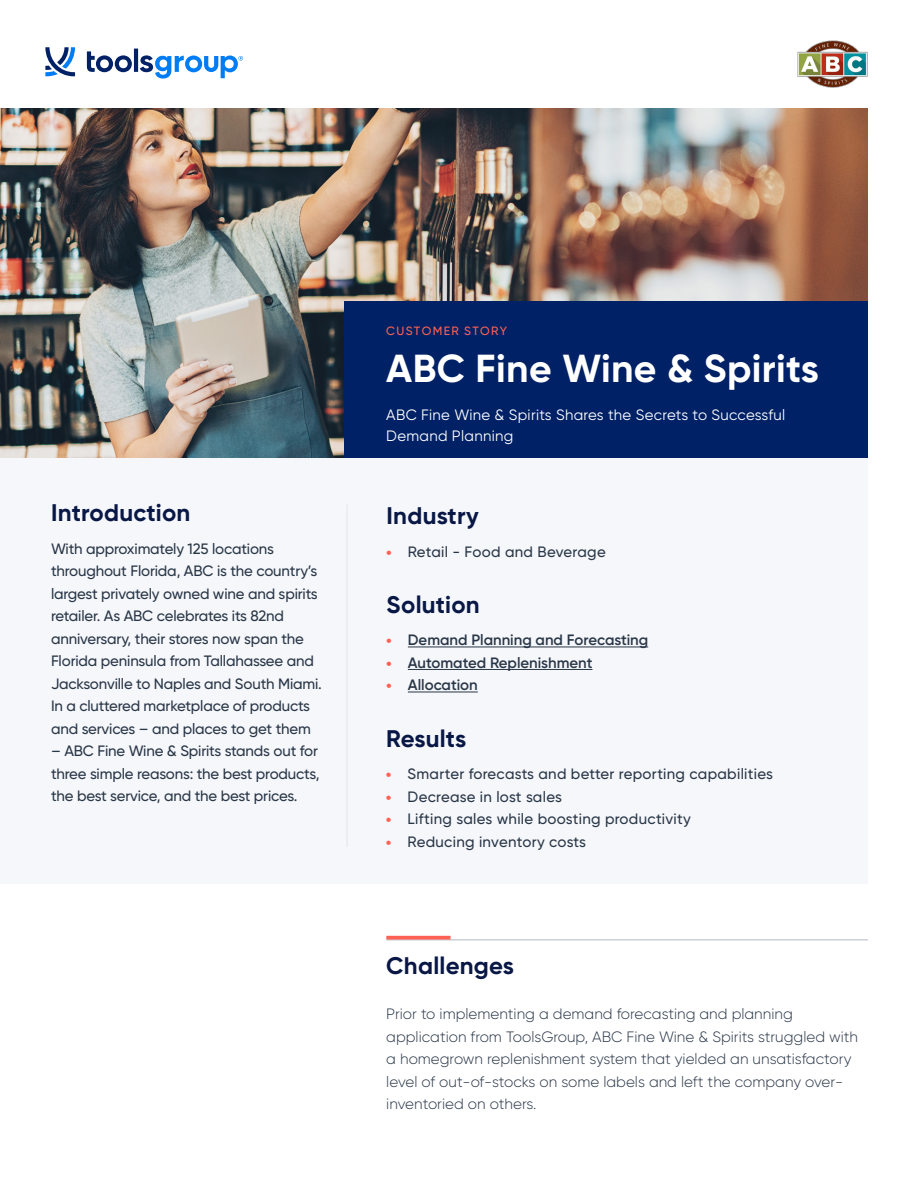
<style>
.page{position:relative;width:919px;height:1187px;background:#fff}
.page>*{position:absolute;margin:0;border:0;box-sizing:border-box;transform-origin:0 0}
.t1{font:700 39px "Gilroy";letter-spacing:.01em;color:#fff}
.t2{font:700 24px "Gilroy";letter-spacing:.01em;color:#081745}
.t3{font:500 15px/22.5px "Gilroy";letter-spacing:-.01em;color:#293647}
.t4{font:300 15px/22.5px "Gilroy";color:#293647}
.t5{font:500 15px "Gilroy";letter-spacing:.02em;color:#293647}
.t6{font:600 15px "Gilroy";color:#293647}
.t7{font:15px/21px "Gilroy";letter-spacing:.02em;color:#fff}
.t8{font:500 12px "Gilroy";letter-spacing:.11em;color:#ff6154}
.s1{font-weight:800;font-size:12px;color:#ff6154}
</style>
<div class="page">
<img style="left:0;top:108px;width:867px;height:350px">
<div style="left:344px;top:301px;width:523px;height:157px;background:#002166"></div>
<div style="left:0;top:458px;width:867px;height:426px;background:#f5f7fa"></div>
<hr style="left:408px;top:646px;width:240px;height:1px;background:#293647">
<hr style="left:408px;top:669px;width:184px;height:1px;background:#293647">
<hr style="left:408px;top:691px;width:70px;height:1px;background:#293647">
<hr style="left:346px;top:504px;width:1px;height:342px;background:#dee6ed">
<svg style="left:87px;top:51px;width:45px;height:21px"></svg>
<hr style="left:134px;top:49px;width:4px;height:23px;background:#002166">
<svg style="left:45px;top:47px;width:30px;height:29px"></svg>
<svg style="left:140px;top:55px;width:103px;height:23px"></svg>
<hr style="left:386px;top:939px;width:481px;height:1px;background:#b0bac4">
<svg style="left:386px;top:935px;width:64px;height:4px"></svg>
<img style="left:797px;top:40px;width:71px;height:48px">
<p class="t8" style="left:386px;top:324px;width:122px">CUSTOMER STORY</p>
<h1 class="t1" style="left:386px;top:343px;width:434px">ABC Fine Wine &amp; Spirits</h1>
<p class="t7" style="left:386px;top:403px;width:400px">ABC Fine Wine &amp; Spirits Shares the Secrets to Successful<br>Demand Planning</p>
<h2 class="t2" style="left:51px;top:497px;width:141px">Introduction</h2>
<h2 class="t2" style="left:386px;top:500px;width:94px">Industry</h2>
<p class="t3" style="left:51px;top:537px;width:272px">With approximately 125 locations throughout Florida, ABC is the country’s largest privately owned wine and spirits retailer. As ABC celebrates its 82nd anniversary, their stores now span the Florida peninsula from Tallahassee and Jacksonville to Naples and South Miami.<br>In a cluttered marketplace of products and services – and places to get them</p>
<p class="t3" style="left:51px;top:739px;width:270px;text-align:justify">– ABC Fine Wine &amp; Spirits stands out for three simple reasons: the best products, the best service, and the best prices.</p>
<p class="t5" style="left:386px;top:542px;width:221px"><span class="s1">•</span> Retail - Food and Beverage</p>
<h2 class="t2" style="left:386px;top:589px;width:95px">Solution</h2>
<p class="t6" style="left:386px;top:631px;width:263px"><span class="s1">•</span> Demand Planning and Forecasting</p>
<p class="t6" style="left:386px;top:653px;width:207px"><span class="s1">•</span> Automated Replenishment</p>
<p class="t6" style="left:386px;top:676px;width:93px"><span class="s1">•</span> Allocation</p>
<h2 class="t2" style="left:386px;top:723px;width:81px">Results</h2>
<p class="t5" style="left:386px;top:764px;width:388px"><span class="s1">•</span> Smarter forecasts and better reporting capabilities</p>
<p class="t5" style="left:386px;top:787px;width:177px"><span class="s1">•</span> Decrease in lost sales</p>
<p class="t5" style="left:386px;top:809px;width:306px"><span class="s1">•</span> Lifting sales while boosting productivity</p>
<p class="t5" style="left:386px;top:832px;width:201px"><span class="s1">•</span> Reducing inventory costs</p>
<h2 class="t2" style="left:386px;top:950px;width:129px">Challenges</h2>
<p class="t4" style="left:386px;top:1002px;width:473px">Prior to implementing a demand forecasting and planning application from ToolsGroup, ABC Fine Wine &amp; Spirits struggled with a homegrown replenishment system that yielded an unsatisfactory level of out-of-stocks on some labels and left the company over&shy;inventoried on others.</p>
</div>
